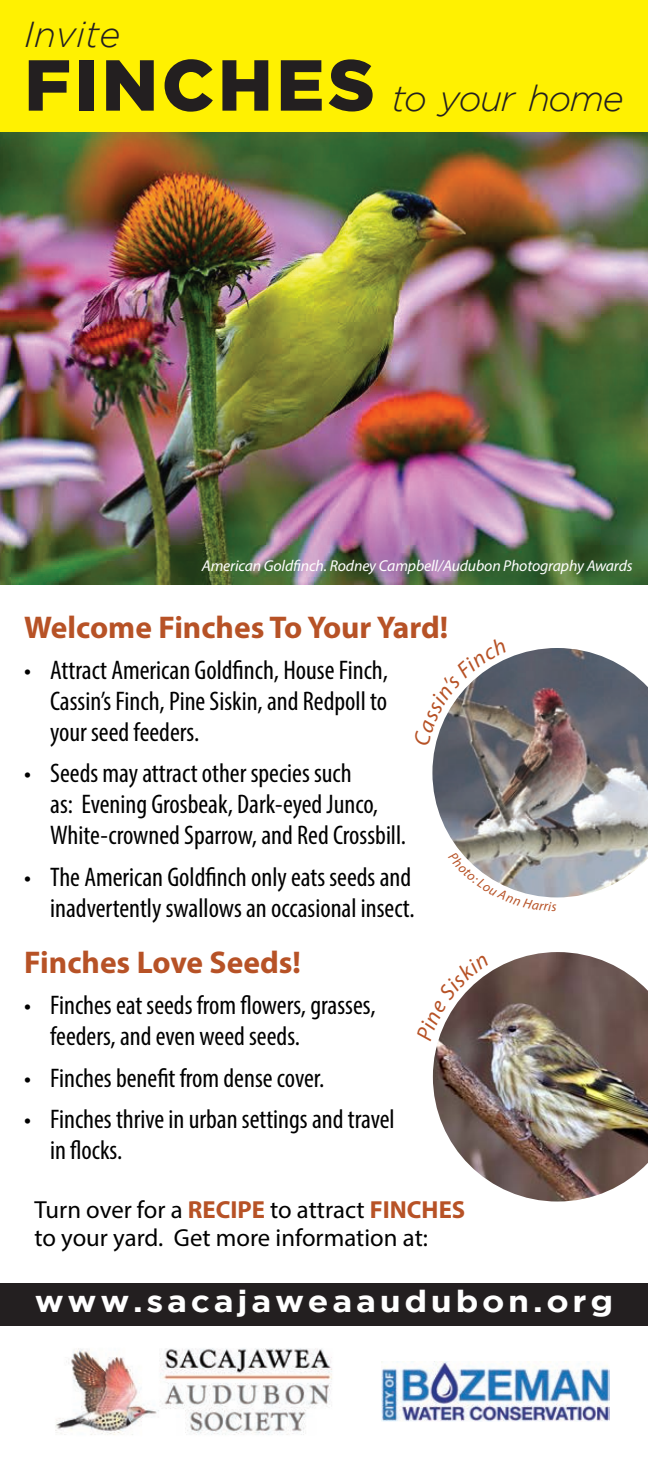
<style>
.page{position:relative;width:648px;height:1458px;background:#fff}
.page>*{position:absolute;margin:0;border:0;box-sizing:border-box;transform-origin:0 0}
.t1{font:italic 300 36px "Gotham";letter-spacing:-.04em;color:#231f20}
.subhead{font:700 31.5px "Myriad Pro";color:#b75226}
.t2{font:700 30.38px "Gotham";letter-spacing:.11em;color:#fff;scale:1.11 1}
.t3{font:condensed 27px/31.1px "Myriad Pro";color:#000}
.text{font:24.75px/28.6px "Myriad Pro";color:#000}
.photo_credit_circle{font:italic 15.75px "Myriad Pro";letter-spacing:-.01em;color:#fff}
.s1{font-weight:900;font-style:normal;font-size:72px}
.s2{font-weight:700;color:#b75226}
</style>
<div class="page">
<img style="left:0;top:132px;width:648px;height:453px">
<div style="left:0;top:0;width:648px;height:132px;background:#fff101"></div>
<div style="left:0;top:1283px;width:648px;height:43px;background:#231f20"></div>
<img style="left:432px;top:648px;width:216px;height:249px">
<img style="left:433px;top:952px;width:215px;height:250px">
<img style="left:55px;top:1348px;width:277px;height:87px">
<img style="left:382px;top:1361px;width:228px;height:61px">
<svg style="left:432px;top:648px;width:75px;height:98px"></svg>
<svg style="left:433px;top:955px;width:56px;height:87px"></svg>
<svg style="left:448px;top:852px;width:108px;height:46px"></svg>
<p class="t1" style="left:24px;top:14px;width:98px">Invite</p>
<p class="t1" style="left:24px;top:78px;width:601px"><span class="s1">FINCHES</span> to your home</p>
<p class="photo_credit_circle" style="left:202px;top:556px;width:432px">American Goldfinch. Rodney Campbell/Audubon Photography Awards</p>
<p class="subhead" style="left:24px;top:607px;width:426px">Welcome Finches To Your Yard!</p>
<p class="t3" style="left:50px;top:654px;width:339px;text-align:justify;text-indent:-26px">• Attract American Goldfinch, House Finch, Cassin’s Finch, Pine Siskin, and Redpoll to your seed feeders.</p>
<p class="t3" style="left:50px;top:758px;width:358px;text-indent:-26px">• Seeds may attract other species such<br>as: Evening Grosbeak, Dark-eyed Junco,<br>White-crowned Sparrow, and Red Crossbill.</p>
<p class="t3" style="left:24px;top:861px;width:392px;text-align:right">• The American Goldfinch only eats seeds and inadvertently swallows an occasional insect.</p>
<p class="subhead" style="left:24px;top:942px;width:278px">Finches Love Seeds!</p>
<p class="t3" style="left:50px;top:990px;width:327px;text-indent:-26px">• Finches eat seeds from flowers, grasses, feeders, and even weed seeds.</p>
<p class="t3" style="left:24px;top:1062px;width:302px">• Finches benefit from dense cover.</p>
<p class="t3" style="left:50px;top:1103px;width:346px;text-indent:-26px">• Finches thrive in urban settings and travel in flocks.</p>
<p class="text" style="left:34px;top:1195px;width:432px">Turn over for a <span class="s2">RECIPE</span> to attract <span class="s2">FINCHES </span>to your yard. Get more information at:</p>
<p class="t2" style="left:35px;top:1284px;width:522px">www.sacajaweaaudubon.org</p>
</div>
